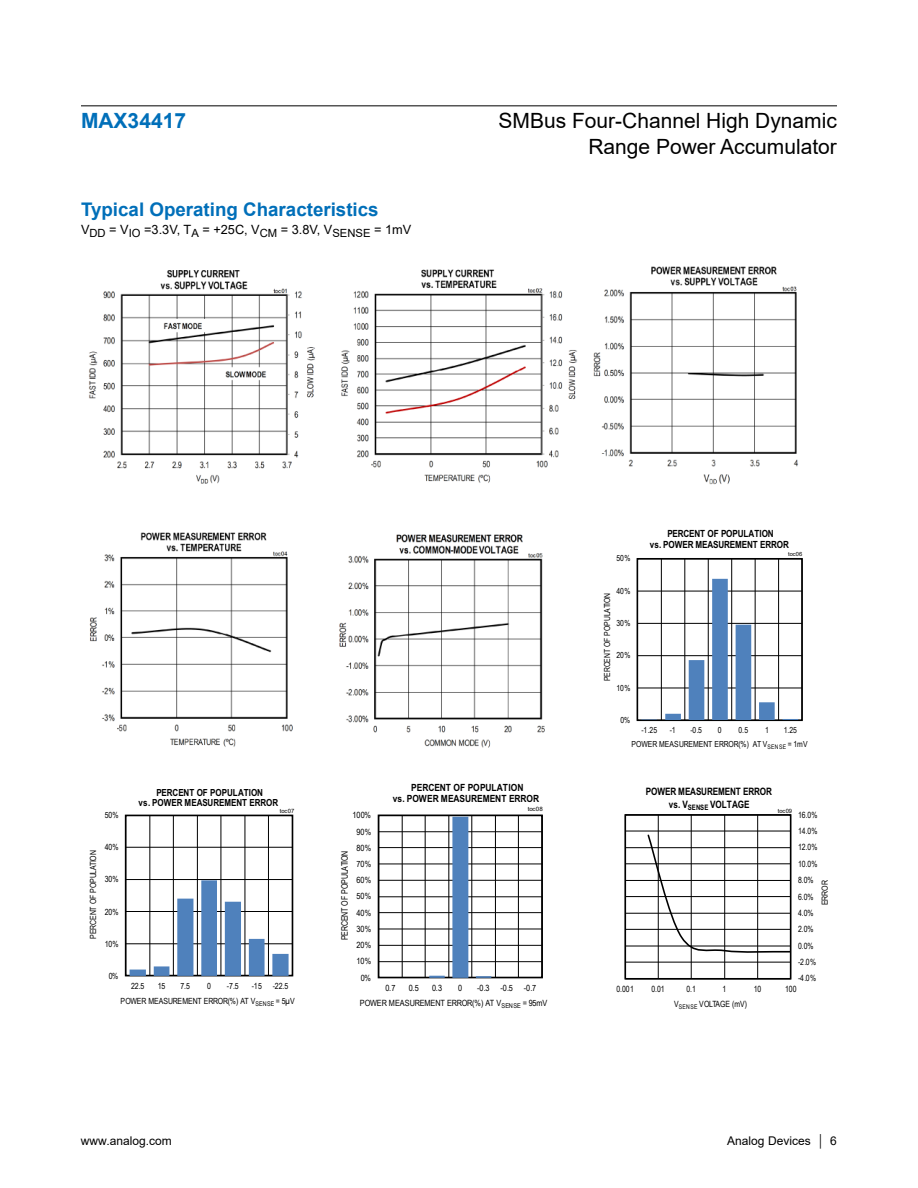
<style>
.page{position:relative;width:918px;height:1188px;background:#fff}
.page>*{position:absolute;margin:0;border:0;box-sizing:border-box;transform-origin:0 0}
.t1{font:21px/25.2px "Arial";color:#000;text-align:right}
.t2{font:700 21px "Arial";color:#006fb9}
.t3{font:700 18.75px "Arial";color:#006fb9}
.t4{font:12.75px "Arial";color:#000}
.t5{font:12px "Arial";color:#000}
.t6{font:8.85px "Arial Narrow";letter-spacing:-.03em;color:#000;scale:.96 1}
.t7{font:8.55px "Arial Narrow";letter-spacing:-.015em;color:#000}
.t8{font:8.55px "Arial Narrow";letter-spacing:-.015em;color:#000;scale:1.04 1}
.t9{font:8.4px "Arial Narrow";letter-spacing:-.015em;color:#000}
.t10{font:8.4px "Arial Narrow";letter-spacing:.005em;color:#000}
.t11{font:6px "Arial";color:#000;scale:1.04 1}
.t12{font:5.85px "Arial";letter-spacing:-.005em;color:#000}
.t13{font:5.7px "Arial";letter-spacing:-.01em;color:#000}
.t14{font:4.95px "Arial Narrow Bold OT";letter-spacing:-.025em;color:#000}
.t15{font:4.8px "Arial Narrow Bold OT";letter-spacing:-.02em;color:#000}
.t16{font:4.8px "Arial Narrow Bold OT";letter-spacing:-.02em;color:#000;scale:1.04 1}
.s1{font-family:"Arial"}
</style>
<div class="page">
<img style="left:88px;top:270px;width:227px;height:214px">
<img style="left:89px;top:532px;width:204px;height:215px">
<img style="left:341px;top:269px;width:236px;height:214px">
<img style="left:339px;top:534px;width:206px;height:214px">
<img style="left:593px;top:266px;width:205px;height:219px">
<hr style="left:637px;top:688px;width:165px;height:1px;background:#000">
<hr style="left:637px;top:655px;width:165px;height:1px;background:#000">
<hr style="left:637px;top:623px;width:165px;height:1px;background:#000">
<hr style="left:637px;top:591px;width:165px;height:1px;background:#000">
<hr style="left:661px;top:559px;width:1px;height:161px;background:#000">
<hr style="left:685px;top:559px;width:1px;height:161px;background:#000">
<hr style="left:708px;top:559px;width:1px;height:161px;background:#000">
<hr style="left:731px;top:559px;width:1px;height:161px;background:#000">
<hr style="left:755px;top:559px;width:1px;height:161px;background:#000">
<hr style="left:778px;top:559px;width:1px;height:161px;background:#000">
<div style="left:637px;top:558px;width:166px;height:163px;border:2px solid #000"></div>
<svg style="left:641px;top:579px;width:157px;height:141px"></svg>
<hr style="left:126px;top:944px;width:166px;height:1px;background:#000">
<hr style="left:126px;top:911px;width:166px;height:1px;background:#000">
<hr style="left:126px;top:879px;width:166px;height:1px;background:#000">
<hr style="left:126px;top:847px;width:166px;height:1px;background:#000">
<hr style="left:150px;top:815px;width:1px;height:161px;background:#000">
<hr style="left:173px;top:815px;width:1px;height:161px;background:#000">
<hr style="left:197px;top:815px;width:1px;height:161px;background:#000">
<hr style="left:221px;top:815px;width:1px;height:161px;background:#000">
<hr style="left:245px;top:815px;width:1px;height:161px;background:#000">
<hr style="left:268px;top:815px;width:1px;height:161px;background:#000">
<div style="left:125px;top:815px;width:168px;height:161px;border:2px solid #000"></div>
<svg style="left:130px;top:880px;width:159px;height:96px"></svg>
<hr style="left:379px;top:961px;width:163px;height:1px;background:#000">
<hr style="left:379px;top:945px;width:163px;height:1px;background:#000">
<hr style="left:379px;top:929px;width:163px;height:1px;background:#000">
<hr style="left:379px;top:912px;width:163px;height:1px;background:#000">
<hr style="left:379px;top:897px;width:163px;height:1px;background:#000">
<hr style="left:379px;top:880px;width:163px;height:1px;background:#000">
<hr style="left:379px;top:864px;width:163px;height:1px;background:#000">
<hr style="left:379px;top:847px;width:163px;height:1px;background:#000">
<hr style="left:379px;top:831px;width:163px;height:1px;background:#000">
<hr style="left:402px;top:815px;width:1px;height:163px;background:#000">
<hr style="left:425px;top:815px;width:1px;height:163px;background:#000">
<hr style="left:495px;top:815px;width:1px;height:163px;background:#000">
<hr style="left:518px;top:815px;width:1px;height:163px;background:#000">
<div style="left:378px;top:815px;width:165px;height:163px;border:2px solid #000"></div>
<svg style="left:429px;top:817px;width:62px;height:161px"></svg>
<hr style="left:625px;top:962px;width:166px;height:1px;background:#000">
<hr style="left:625px;top:946px;width:166px;height:1px;background:#000">
<hr style="left:625px;top:929px;width:166px;height:1px;background:#000">
<hr style="left:625px;top:913px;width:166px;height:1px;background:#000">
<hr style="left:625px;top:896px;width:166px;height:1px;background:#000">
<hr style="left:625px;top:880px;width:166px;height:1px;background:#000">
<hr style="left:625px;top:864px;width:166px;height:1px;background:#000">
<hr style="left:625px;top:847px;width:166px;height:1px;background:#000">
<hr style="left:625px;top:831px;width:166px;height:1px;background:#000">
<hr style="left:658px;top:815px;width:1px;height:164px;background:#000">
<hr style="left:691px;top:815px;width:1px;height:164px;background:#000">
<hr style="left:724px;top:815px;width:1px;height:164px;background:#000">
<hr style="left:757px;top:815px;width:1px;height:164px;background:#000">
<div style="left:625px;top:814px;width:166px;height:166px;border:2px solid #000"></div>
<svg style="left:646px;top:833px;width:145px;height:123px"></svg>
<hr style="left:81px;top:105px;width:756px;height:1px;background:#000">
<h1 class="t2" style="left:81px;top:109px;width:107px">MAX34417</h1>
<h1 class="t1" style="left:499px;top:110px;width:340px">SMBus Four-Channel High Dynamic<br>Range Power Accumulator</h1>
<h2 class="t3" style="left:81px;top:196px;width:299px">Typical Operating Characteristics</h2>
<h3 class="t4" style="left:81px;top:224px;width:332px">V<sub>DD</sub> = V<sub>IO</sub> =3.3V, T<sub>A</sub> = +25C, V<sub>CM</sub> = 3.8V, V<sub>SENSE</sub> = 1mV</h3>
<p class="t9" style="left:617px;top:555px;width:15px">50%</p>
<p class="t15" style="left:667px;top:533px;width:108px">PERCENT OF POPULATION</p>
<p class="t15" style="left:650px;top:544px;width:141px">vs. POWER MEASUREMENT ERROR</p>
<p class="t13" style="left:788px;top:552px;width:16px">toc06</p>
<p class="t9" style="left:617px;top:588px;width:15px">40%</p>
<p class="t9" style="left:604px;top:681px;width:90px;rotate:-90deg">PERCENT OF POPULATION</p>
<p class="t9" style="left:617px;top:620px;width:15px">30%</p>
<p class="t9" style="left:617px;top:652px;width:15px">20%</p>
<p class="t9" style="left:617px;top:685px;width:15px">10%</p>
<p class="t9" style="left:620px;top:717px;width:11px">0%</p>
<p class="t9" style="left:642px;top:727px;width:17px">-1.25</p>
<p class="t9" style="left:670px;top:727px;width:7px">-1</p>
<p class="t9" style="left:690px;top:727px;width:13px">-0.5</p>
<p class="t9" style="left:718px;top:727px;width:5px">0</p>
<p class="t9" style="left:739px;top:727px;width:11px">0.5</p>
<p class="t9" style="left:765px;top:727px;width:5px">1</p>
<p class="t9" style="left:784px;top:727px;width:15px">1.25</p>
<p class="t10" style="left:632px;top:741px;width:177px">POWER MEASUREMENT ERROR(%) AT V<sub>SENSE</sub> = 1mV</p>
<p class="t7" style="left:105px;top:812px;width:16px">50%</p>
<p class="t15" style="left:156px;top:791px;width:108px">PERCENT OF POPULATION</p>
<p class="t15" style="left:139px;top:802px;width:141px">vs. POWER MEASUREMENT ERROR</p>
<p class="t12" style="left:280px;top:809px;width:16px">toc07</p>
<p class="t8" style="left:353px;top:812px;width:19px">100%</p>
<p class="t16" style="left:411px;top:787px;width:109px">PERCENT OF POPULATION</p>
<p class="t16" style="left:393px;top:798px;width:142px">vs. POWER MEASUREMENT ERROR</p>
<p class="t11" style="left:528px;top:807px;width:16px">toc08</p>
<p class="t14" style="left:646px;top:790px;width:128px">POWER MEASUREMENT ERROR</p>
<p class="t14" style="left:669px;top:803px;width:82px">vs. V<sub>SENSE</sub> VOLTAGE</p>
<p class="t12" style="left:778px;top:808px;width:16px">toc09</p>
<p class="t7" style="left:798px;top:811px;width:21px">16.0%</p>
<p class="t8" style="left:357px;top:828px;width:16px">90%</p>
<p class="t7" style="left:798px;top:828px;width:21px">14.0%</p>
<p class="t7" style="left:90px;top:939px;width:90px;rotate:-90deg">PERCENT OF POPULATION</p>
<p class="t7" style="left:105px;top:844px;width:16px">40%</p>
<p class="t7" style="left:105px;top:876px;width:16px">30%</p>
<p class="t7" style="left:105px;top:908px;width:16px">20%</p>
<p class="t7" style="left:105px;top:940px;width:16px">10%</p>
<p class="t6" style="left:341px;top:940px;width:95px;rotate:-90deg">PERCENT OF POPULATION</p>
<p class="t8" style="left:357px;top:844px;width:16px">80%</p>
<p class="t8" style="left:357px;top:861px;width:16px">70%</p>
<p class="t8" style="left:357px;top:877px;width:16px">60%</p>
<p class="t8" style="left:357px;top:893px;width:16px">50%</p>
<p class="t8" style="left:357px;top:910px;width:16px">40%</p>
<p class="t8" style="left:357px;top:926px;width:16px">30%</p>
<p class="t8" style="left:357px;top:942px;width:16px">20%</p>
<p class="t7" style="left:798px;top:844px;width:21px">12.0%</p>
<p class="t7" style="left:798px;top:861px;width:21px">10.0%</p>
<p class="t7" style="left:798px;top:877px;width:17px">8.0%</p>
<p class="t7" style="left:798px;top:893px;width:17px">6.0%</p>
<p class="t7" style="left:798px;top:910px;width:17px">4.0%</p>
<p class="t7" style="left:798px;top:926px;width:17px">2.0%</p>
<p class="t7" style="left:798px;top:943px;width:17px">0.0%</p>
<p class="t9" style="left:822px;top:905px;width:26px;rotate:-90deg">ERROR</p>
<p class="t8" style="left:357px;top:958px;width:16px">10%</p>
<p class="t7" style="left:798px;top:959px;width:20px">-2.0%</p>
<p class="t7" style="left:109px;top:972px;width:11px">0%</p>
<p class="t7" style="left:131px;top:983px;width:15px">22.5</p>
<p class="t7" style="left:158px;top:983px;width:9px">15</p>
<p class="t7" style="left:181px;top:983px;width:11px">7.5</p>
<p class="t7" style="left:207px;top:983px;width:5px">0</p>
<p class="t7" style="left:227px;top:983px;width:13px">-7.5</p>
<p class="t7" style="left:252px;top:983px;width:12px">-15</p>
<p class="t7" style="left:273px;top:983px;width:17px">-22.5</p>
<p class="t8" style="left:361px;top:974px;width:11px">0%</p>
<p class="t8" style="left:385px;top:985px;width:11px">0.7</p>
<p class="t8" style="left:409px;top:985px;width:11px">0.5</p>
<p class="t8" style="left:432px;top:985px;width:11px">0.3</p>
<p class="t8" style="left:458px;top:985px;width:5px">0</p>
<p class="t8" style="left:477px;top:985px;width:13px">-0.3</p>
<p class="t8" style="left:501px;top:985px;width:13px">-0.5</p>
<p class="t8" style="left:524px;top:985px;width:13px">-0.7</p>
<p class="t7" style="left:798px;top:975px;width:20px">-4.0%</p>
<p class="t7" style="left:617px;top:986px;width:19px">0.001</p>
<p class="t7" style="left:652px;top:986px;width:15px">0.01</p>
<p class="t7" style="left:687px;top:986px;width:11px">0.1</p>
<p class="t7" style="left:723px;top:986px;width:5px">1</p>
<p class="t7" style="left:754px;top:986px;width:9px">10</p>
<p class="t7" style="left:785px;top:986px;width:13px">100</p>
<p class="t7" style="left:121px;top:997px;width:176px">POWER MEASUREMENT ERROR(%) AT V<sub>SENSE</sub> = 5<span class="s1">µ</span>V</p>
<p class="t8" style="left:360px;top:1000px;width:182px">POWER MEASUREMENT ERROR(%) AT V<sub>SENSE</sub> = 95mV</p>
<p class="t7" style="left:674px;top:1001px;width:74px">V<sub>SENSE</sub> VOLTAGE (mV)</p>
<h3 class="t5" style="left:81px;top:1136px;width:92px">www.analog.com</h3>
<h3 class="t5" style="left:727px;top:1136px;width:111px">Analog Devices │ 6</h3>
</div>
